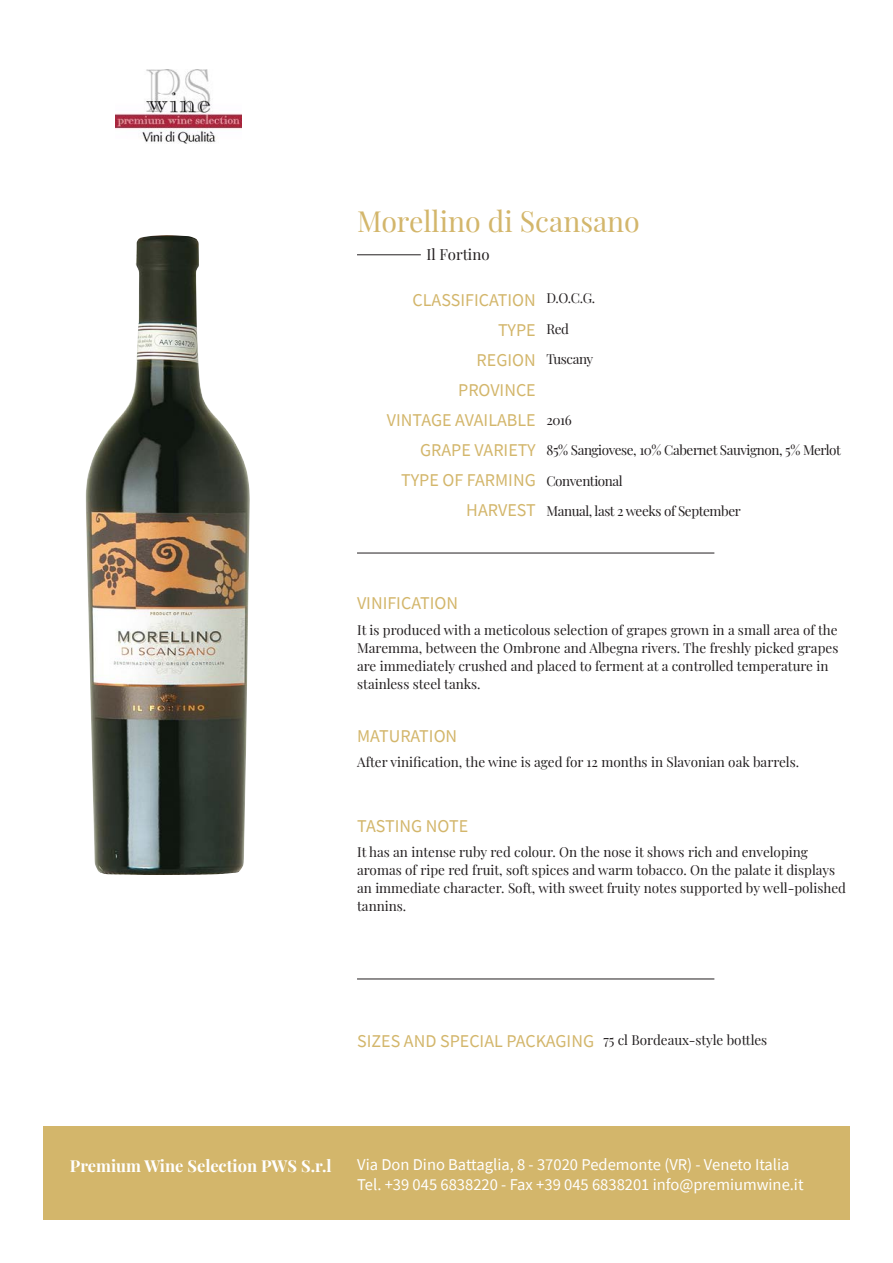
<style>
.page{position:relative;width:893px;height:1263px;background:#fff}
.page>*{position:absolute;margin:0;border:0;box-sizing:border-box;transform-origin:0 0}
.t1{font:28.5px "Playfair Display";color:#d3b66b}
.t2{font:18px/30px "Source Sans Pro";color:#d3b66b;text-align:right}
.t3{font:16.5px/19.8px "Source Sans Pro";color:#fff}
.t4{font:700 16.5px "Playfair Display";color:#fff}
.t5{font:15px "Playfair Display";color:#231f20}
.t6{font:13.5px/18px "Playfair Display";color:#231f20}
.t7{font:13.5px "Playfair Display";letter-spacing:-.03em;color:#231f20}
</style>
<div class="page">
<div style="left:43px;top:1126px;width:807px;height:94px;background:#d3b66b"></div>
<hr style="left:357px;top:255px;width:64px;height:1px;background:#231f20">
<hr style="left:357px;top:553px;width:357px;height:1px;background:#231f20">
<hr style="left:357px;top:979px;width:357px;height:1px;background:#231f20">
<img style="left:115px;top:70px;width:127px;height:74px">
<img style="left:86px;top:235px;width:164px;height:640px">
<p class="t1" style="left:357px;top:199px;width:284px">Morellino di Scansano</p>
<p class="t5" style="left:426px;top:243px;width:65px">Il Fortino</p>
<h2 class="t2" style="left:387px;top:285px;width:150px">CLASSIFICATION<br>TYPE<br>REGION<br>PROVINCE<br>VINTAGE AVAILABLE<br>GRAPE VARIETY<br>TYPE OF FARMING<br>HARVEST</h2>
<p class="t6" style="left:546px;top:288px;width:50px">D.O.C.G.</p>
<p class="t6" style="left:546px;top:318px;width:24px">Red</p>
<p class="t7" style="left:546px;top:348px;width:48px">Tuscany</p>
<p class="t6" style="left:546px;top:410px;width:27px">2016</p>
<p class="t7" style="left:546px;top:440px;width:296px">85% Sangiovese, 10% Cabernet Sauvignon, 5% Merlot</p>
<p class="t7" style="left:546px;top:470px;width:78px">Conventional</p>
<p class="t7" style="left:546px;top:501px;width:196px">Manual, last 2 weeks of September</p>
<p class="t2" style="left:357px;top:588px;width:103px">VINIFICATION</p>
<p class="t6" style="left:357px;top:620px;width:483px">It is produced with a meticolous selection of grapes grown in a small area of the Maremma, between the Ombrone and Albegna rivers. The freshly picked grapes are immediately crushed and placed to ferment at a controlled temperature in stainless steel tanks.</p>
<p class="t2" style="left:357px;top:720px;width:102px">MATURATION</p>
<p class="t6" style="left:357px;top:752px;width:443px">After vinification, the wine is aged for 12 months in Slavonian oak barrels.</p>
<p class="t2" style="left:357px;top:811px;width:113px">TASTING NOTE</p>
<p class="t6" style="left:357px;top:842px;width:490px">It has an intense ruby red colour. On the nose it shows rich and enveloping aromas of ripe red fruit, soft spices and warm tobacco. On the palate it displays an immediate character. Soft, with sweet fruity notes supported by well-polished tannins.</p>
<h2 class="t2" style="left:357px;top:1026px;width:238px">SIZES AND SPECIAL PACKAGING</h2>
<p class="t6" style="left:603px;top:1030px;width:165px">75 cl Bordeaux-style bottles</p>
<p class="t4" style="left:70px;top:1152px;width:263px">Premium Wine Selection PWS S.r.l</p>
<p class="t3" style="left:357px;top:1155px;width:448px">Via Don Dino Battaglia, 8 - 37020 Pedemonte (VR) - Veneto Italia<br>Tel. +39 045 6838220 - Fax +39 045 6838201 info@premiumwine.it</p>
</div>
